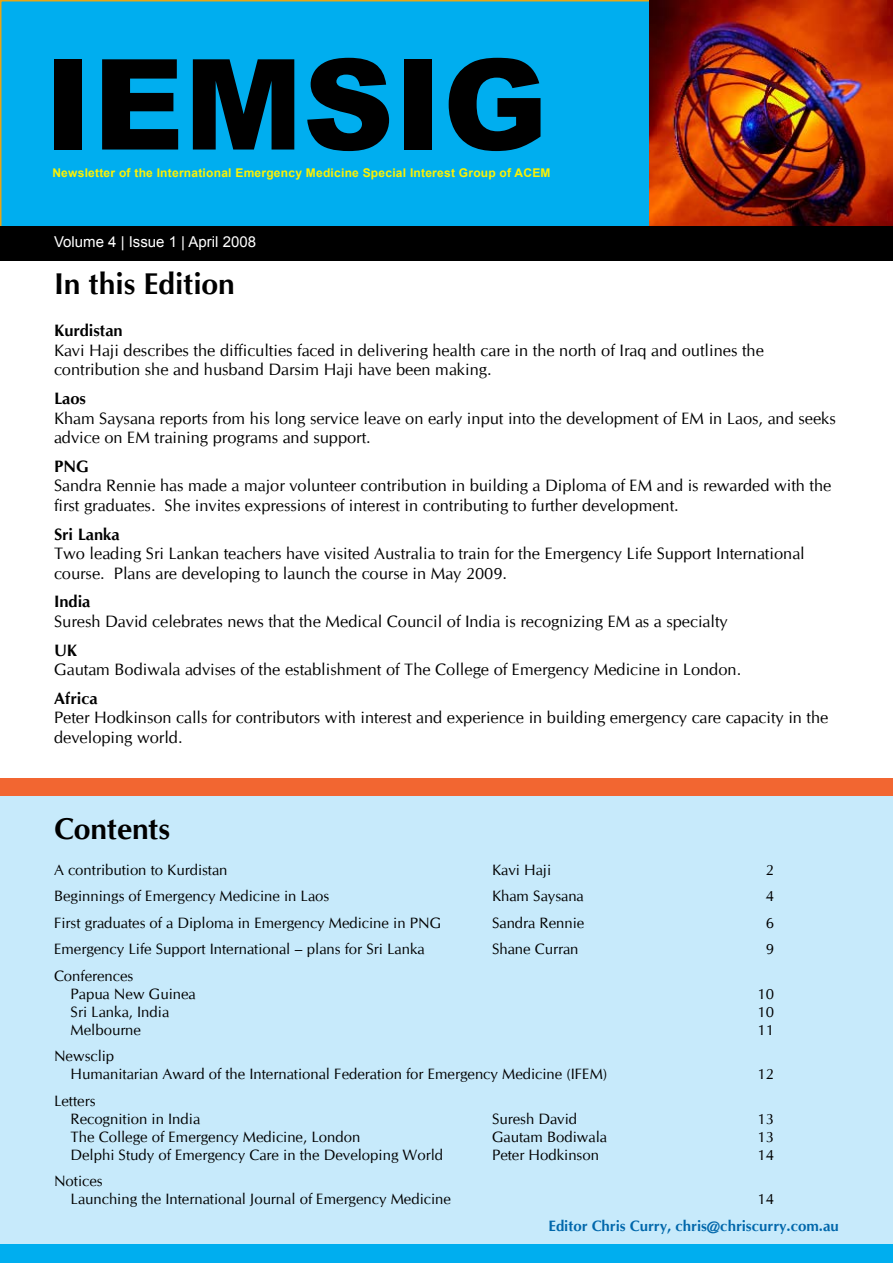
<style>
.page{position:relative;width:893px;height:1263px;background:#fff}
.page>*{position:absolute;margin:0;border:0;box-sizing:border-box;transform-origin:0 0}
.t1{font:900 126px "Arial";color:#000}
.t2{font:700 30px "CG Omega";color:#000}
.t3{font:16.5px/19.8px "CG Omega";color:#000}
.t4{font:700 16.5px "CG Omega";color:#000}
.t5{font:15px/18px "CG Omega";color:#000}
.t6{font:700 15px "CG Omega";color:#0067ab}
.t7{font:15px "Arial";color:#fff}
.t8{font:700 12px "Arial";letter-spacing:.02em;color:#fff200}
</style>
<div class="page">
<div style="left:0;top:0;width:649px;height:226px;background:#00aeef"></div>
<div style="left:0;top:789px;width:893px;height:474px;background:#c7eafb"></div>
<img style="left:649px;top:0;width:244px;height:226px">
<div style="left:0;top:778px;width:893px;height:17px;background:#f26631"></div>
<div style="left:0;top:226px;width:893px;height:35px;background:#000"></div>
<div style="left:0;top:1244px;width:893px;height:19px;background:#00aeef"></div>
<h1 class="t1" style="left:44px;top:13px;width:505px">IEMSIG</h1>
<p class="t8" style="left:52px;top:165px;width:500px">Newsletter of the International Emergency Medicine Special Interest Group of ACEM</p>
<p class="t7" style="left:54px;top:231px;width:204px">Volume 4 | Issue 1 | April 2008</p>
<h2 class="t2" style="left:54px;top:265px;width:182px">In this Edition</h2>
<p class="t4" style="left:54px;top:320px;width:70px">Kurdistan</p>
<p class="t3" style="left:54px;top:340px;width:711px">Kavi Haji describes the difficulties faced in delivering health care in the north of Iraq and outlines the contribution she and husband Darsim Haji have been making.</p>
<p class="t4" style="left:54px;top:388px;width:33px">Laos</p>
<p class="t3" style="left:54px;top:408px;width:783px">Kham Saysana reports from his long service leave on early input into the development of EM in Laos, and seeks advice on EM training programs and support.</p>
<p class="t4" style="left:54px;top:456px;width:36px">PNG</p>
<p class="t3" style="left:54px;top:476px;width:779px">Sandra Rennie has made a major volunteer contribution in building a Diploma of EM and is rewarded with the first graduates. She invites expressions of interest in contributing to further development.</p>
<p class="t4" style="left:54px;top:523px;width:67px">Sri Lanka</p>
<p class="t3" style="left:54px;top:544px;width:752px">Two leading Sri Lankan teachers have visited Australia to train for the Emergency Life Support International course. Plans are developing to launch the course in May 2009.</p>
<p class="t4" style="left:54px;top:591px;width:38px">India</p>
<p class="t3" style="left:54px;top:612px;width:675px">Suresh David celebrates news that the Medical Council of India is recognizing EM as a specialty</p>
<p class="t4" style="left:54px;top:639px;width:25px">UK</p>
<p class="t3" style="left:54px;top:660px;width:689px">Gautam Bodiwala advises of the establishment of The College of Emergency Medicine in London.</p>
<p class="t4" style="left:54px;top:688px;width:45px">Africa</p>
<p class="t3" style="left:54px;top:708px;width:776px">Peter Hodkinson calls for contributors with interest and experience in building emergency care capacity in the developing world.</p>
<h2 class="t2" style="left:54px;top:809px;width:118px">Contents</h2>
<p class="t5" style="left:54px;top:861px;width:175px">A contribution to Kurdistan</p>
<p class="t5" style="left:492px;top:861px;width:61px">Kavi Haji</p>
<p class="t5" style="left:766px;top:861px;width:10px">2</p>
<p class="t5" style="left:54px;top:887px;width:277px">Beginnings of Emergency Medicine in Laos</p>
<p class="t5" style="left:492px;top:887px;width:93px">Kham Saysana</p>
<p class="t5" style="left:766px;top:887px;width:10px">4</p>
<p class="t5" style="left:54px;top:914px;width:389px">First graduates of a Diploma in Emergency Medicine in PNG</p>
<p class="t5" style="left:492px;top:914px;width:94px">Sandra Rennie</p>
<p class="t5" style="left:766px;top:914px;width:10px">6</p>
<p class="t5" style="left:54px;top:940px;width:372px">Emergency Life Support International – plans for Sri Lanka</p>
<p class="t5" style="left:492px;top:940px;width:88px">Shane Curran</p>
<p class="t5" style="left:766px;top:940px;width:10px">9</p>
<p class="t5" style="left:71px;top:967px;width:127px;text-indent:-17px">Conferences<br>Papua New Guinea</p>
<p class="t5" style="left:757px;top:985px;width:18px">10</p>
<p class="t5" style="left:71px;top:1003px;width:100px">Sri Lanka, India</p>
<p class="t5" style="left:757px;top:1003px;width:18px">10</p>
<p class="t5" style="left:71px;top:1021px;width:72px">Melbourne</p>
<p class="t5" style="left:757px;top:1021px;width:18px">11</p>
<p class="t5" style="left:71px;top:1047px;width:538px;text-indent:-17px">Newsclip<br>Humanitarian Award of the International Federation for Emergency Medicine (IFEM)</p>
<p class="t5" style="left:757px;top:1065px;width:18px">12</p>
<p class="t5" style="left:71px;top:1092px;width:131px;text-indent:-17px">Letters<br>Recognition in India</p>
<p class="t5" style="left:492px;top:1110px;width:87px">Suresh David</p>
<p class="t5" style="left:757px;top:1110px;width:18px">13</p>
<p class="t5" style="left:71px;top:1128px;width:291px">The College of Emergency Medicine, London</p>
<p class="t5" style="left:492px;top:1128px;width:116px">Gautam Bodiwala</p>
<p class="t5" style="left:757px;top:1128px;width:18px">13</p>
<p class="t5" style="left:71px;top:1146px;width:374px">Delphi Study of Emergency Care in the Developing World</p>
<p class="t5" style="left:492px;top:1146px;width:108px">Peter Hodkinson</p>
<p class="t5" style="left:757px;top:1146px;width:18px">14</p>
<p class="t5" style="left:71px;top:1172px;width:382px;text-indent:-17px">Notices<br>Launching the International Journal of Emergency Medicine</p>
<p class="t5" style="left:757px;top:1190px;width:18px">14</p>
<p class="t6" style="left:549px;top:1216px;width:292px">Editor Chris Curry, chris@chriscurry.com.au</p>
</div>
